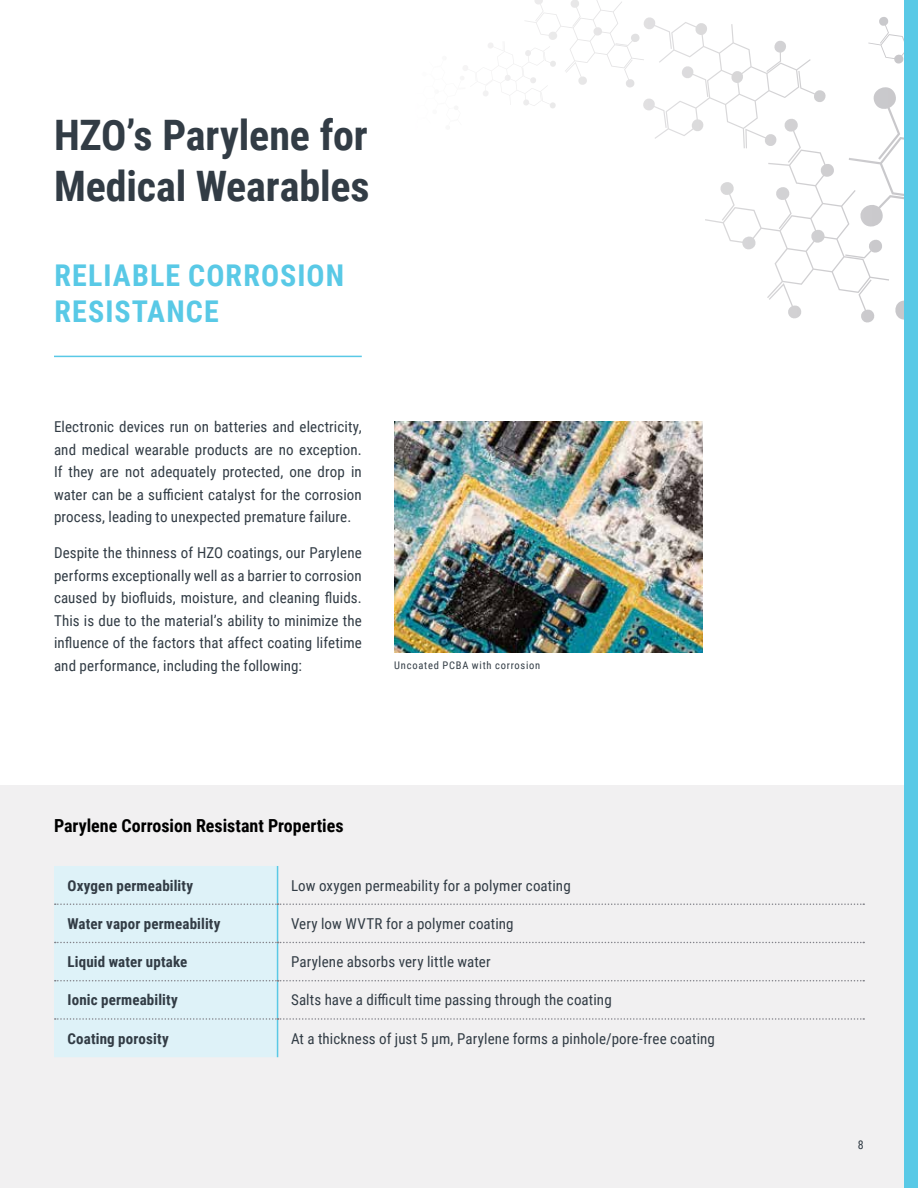
<style>
.page{position:relative;width:918px;height:1188px;background:#fff}
.page>*{position:absolute;margin:0;border:0;box-sizing:border-box;transform-origin:0 0}
.t1{font:700 42px/50.4px "Roboto Condensed";letter-spacing:-.005em;color:#323c45}
.t2{font:700 30px/36px "Roboto Condensed";letter-spacing:.035em;color:#59c9e6}
.t3{font:700 18px "Roboto Condensed";color:#000}
.t4{font:15px/22.5px "Roboto Condensed";letter-spacing:.005em;color:#323c45;text-align:justify}
.t5{font:700 15px "Roboto Condensed";letter-spacing:.01em;color:#323c45}
.t6{font:12px "Roboto Condensed";color:#323c45}
.t7{font:10.5px "Roboto Condensed";letter-spacing:.075em;color:#323c45}
</style>
<div class="page">
<svg style="left:678px;top:17px;width:226px;height:303px"></svg>
<hr style="left:54px;top:356px;width:308px;height:1px;background:#59c9e6">
<div style="left:0;top:786px;width:918px;height:402px;background:#f1f0f1"></div>
<svg style="left:54px;top:866px;width:810px;height:191px"></svg>
<img style="left:394px;top:421px;width:309px;height:231px">
<div style="left:904px;top:0;width:14px;height:1188px;background:#59c9e6"></div>
<h1 class="t1" style="left:54px;top:109px;width:317px">HZO’s Parylene for<br>Medical Wearables</h1>
<h2 class="t2" style="left:55px;top:256px;width:291px">RELIABLE CORROSION<br>RESISTANCE</h2>
<p class="t4" style="left:54px;top:415px;width:309px">Electronic devices run on batteries and electricity, and medical wearable products are no exception.<br>If they are not adequately protected, one drop in water can be a sufficient catalyst for the corrosion process, leading to unexpected premature failure.</p>
<p class="t4" style="left:54px;top:541px;width:309px">Despite the thinness of HZO coatings, our Parylene performs exceptionally well as a barrier to corrosion caused by biofluids, moisture, and cleaning fluids.<br>This is due to the material’s ability to minimize the influence of the factors that affect coating lifetime and performance, including the following:</p>
<p class="t7" style="left:394px;top:658px;width:148px">Uncoated PCBA with corrosion</p>
<p class="t3" style="left:54px;top:813px;width:291px">Parylene Corrosion Resistant Properties</p>
<p class="t5" style="left:68px;top:875px;width:127px">Oxygen permeability</p>
<p class="t4" style="left:291px;top:874px;width:281px">Low oxygen permeability for a polymer coating</p>
<p class="t5" style="left:68px;top:913px;width:155px">Water vapor permeability</p>
<p class="t4" style="left:291px;top:912px;width:224px">Very low WVTR for a polymer coating</p>
<p class="t5" style="left:68px;top:951px;width:121px">Liquid water uptake</p>
<p class="t4" style="left:291px;top:950px;width:201px">Parylene absorbs very little water</p>
<p class="t5" style="left:68px;top:990px;width:112px">Ionic permeability</p>
<p class="t4" style="left:291px;top:988px;width:322px">Salts have a difficult time passing through the coating</p>
<p class="t5" style="left:68px;top:1028px;width:103px">Coating porosity</p>
<p class="t4" style="left:291px;top:1027px;width:425px">At a thickness of just 5 μm, Parylene forms a pinhole/pore-free coating</p>
<p class="t6" style="left:858px;top:1136px;width:7px">8</p>
</div>
